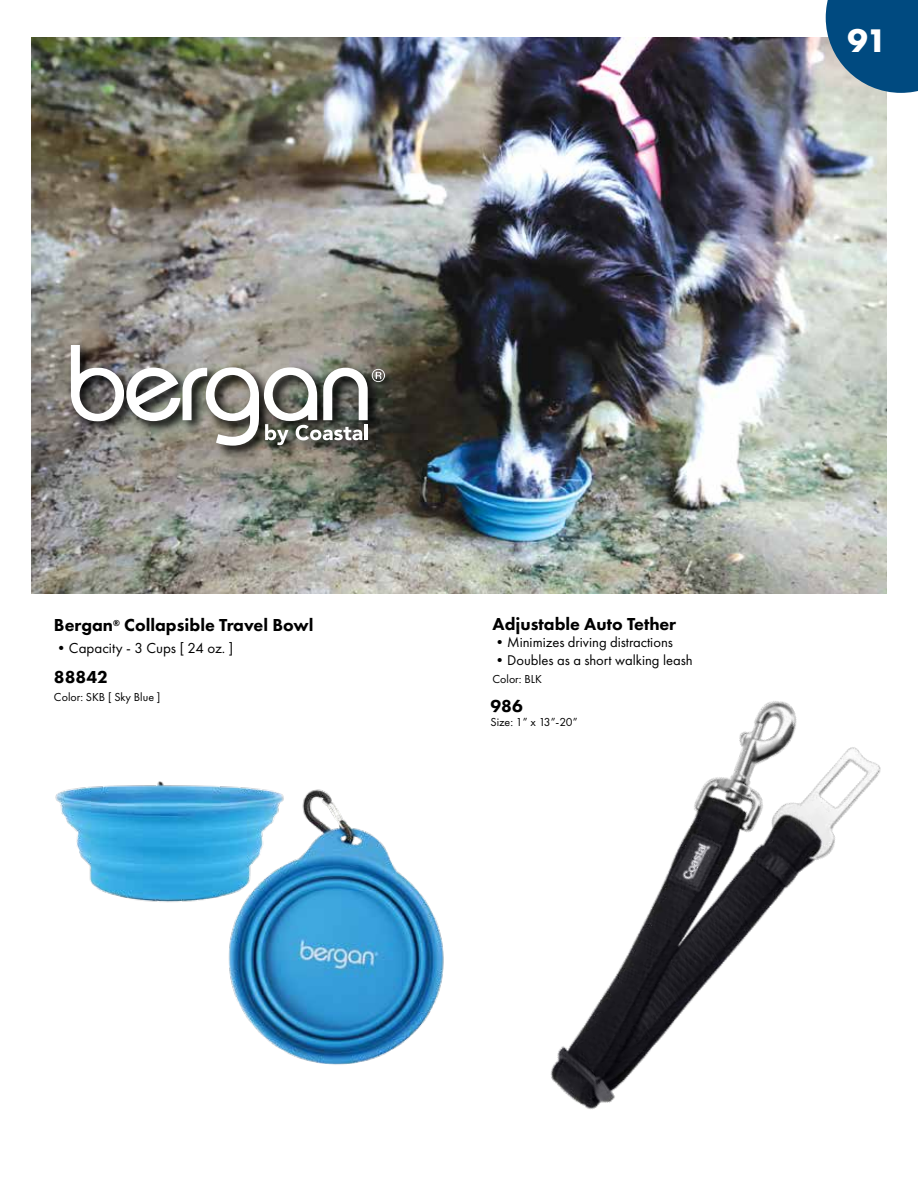
<style>
.page{position:relative;width:918px;height:1188px;background:#fff}
.page>*{position:absolute;margin:0;border:0;box-sizing:border-box;transform-origin:0 0}
.t1{font:700 30px "Futura";color:#fff}
.t2{font:800 18px "Futura PT";color:#000}
.t3{font:15px "Futura PT";color:#000}
.t4{font:14.7px "Futura PT";color:#000}
.t5{font:12px "Futura PT";color:#000}
</style>
<div class="page">
<img style="left:55px;top:781px;width:114px;height:122px">
<img style="left:169px;top:785px;width:238px;height:280px">
<img style="left:407px;top:701px;width:474px;height:409px">
<img style="left:32px;top:38px;width:854px;height:556px">
<svg style="left:67px;top:341px;width:332px;height:119px;background:#767268"></svg>
<svg style="left:71px;top:345px;width:314px;height:101px"></svg>
<hr style="left:364px;top:424px;width:3px;height:16px;background:#fff">
<svg style="left:826px;top:0;width:92px;height:93px;background:#1f5e8b"></svg>
<h1 class="t1" style="left:848px;top:19px;width:41px">91</h1>
<p class="t2" style="left:54px;top:614px;width:261px">Bergan<sup>®</sup> Collapsible Travel Bowl</p>
<p class="t3" style="left:54px;top:639px;width:181px">•Capacity - 3 Cups [ 24 oz. ]</p>
<p class="t2" style="left:54px;top:666px;width:56px">88842</p>
<p class="t5" style="left:54px;top:690px;width:108px">Color: SKB [ Sky Blue ]</p>
<p class="t2" style="left:492px;top:613px;width:185px">Adjustable Auto Tether</p>
<p class="t4" style="left:492px;top:634px;width:182px">•Minimizes driving distractions</p>
<p class="t4" style="left:492px;top:651px;width:202px">•Doubles as a short walking leash</p>
<p class="t5" style="left:492px;top:672px;width:51px">Color: BLK</p>
<p class="t2" style="left:490px;top:695px;width:34px">986</p>
<p class="t5" style="left:490px;top:715px;width:89px">Size: 1” x 13”-20”</p>
</div>
